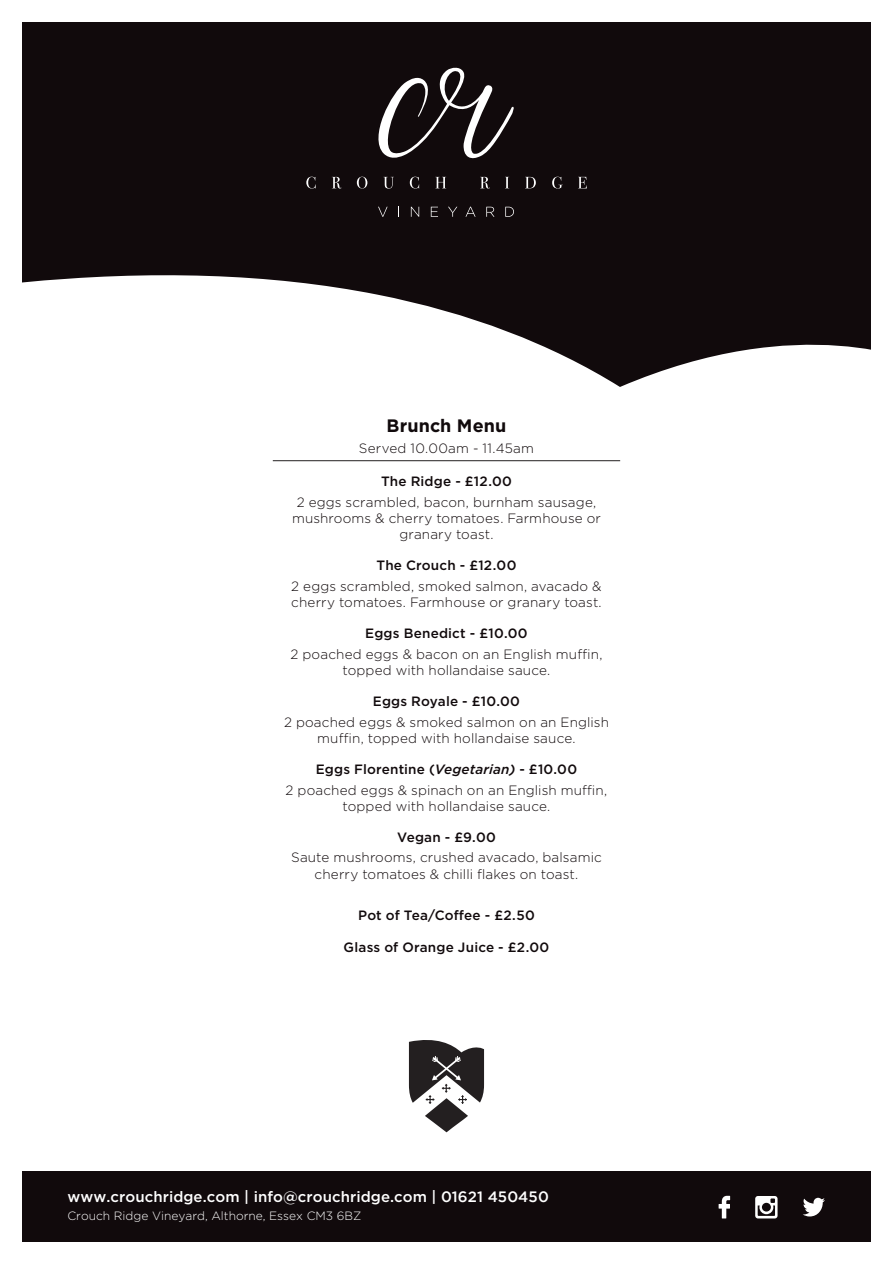
<style>
.page{position:relative;width:893px;height:1263px;background:#fff}
.page>*{position:absolute;margin:0;border:0;box-sizing:border-box;transform-origin:0 0}
.t1{font:700 18px "Gotham";letter-spacing:.005em;color:#110a0c}
.t2{font:500 15px "Gotham";letter-spacing:.005em;color:#fff}
.t3{font:300 13.5px/16.2px "Gotham";letter-spacing:.015em;color:#110a0c;text-align:center}
.t4{font:500 13.5px "Gotham";letter-spacing:.015em;color:#110a0c}
.t5{font:300 12px "Gotham";color:#fff}
.s1{font-weight:500}
.s2{font-weight:500;font-style:italic}
.s3{font-style:inherit}
</style>
<div class="page">
<svg style="left:22px;top:22px;width:849px;height:365px;fill:#110a0c"></svg>
<div style="left:21px;top:1171px;width:852px;height:71px;background:#110a0c"></div>
<svg style="left:409px;top:1040px;width:75px;height:92px"></svg>
<hr style="left:273px;top:460px;width:347px;height:1px;background:#231f20">
<div style="left:872px;top:0;width:21px;height:1263px;background:#fff"></div>
<svg style="left:368px;top:66px;width:148px;height:93px;background:#383234"></svg>
<svg style="left:306px;top:177px;width:10px;height:12px"></svg>
<svg style="left:332px;top:177px;width:9px;height:12px"></svg>
<svg style="left:357px;top:177px;width:10px;height:12px"></svg>
<svg style="left:383px;top:177px;width:11px;height:12px"></svg>
<svg style="left:410px;top:177px;width:9px;height:12px"></svg>
<svg style="left:435px;top:177px;width:11px;height:11px"></svg>
<svg style="left:480px;top:177px;width:10px;height:12px"></svg>
<svg style="left:505px;top:177px;width:4px;height:11px"></svg>
<svg style="left:525px;top:177px;width:11px;height:11px"></svg>
<svg style="left:552px;top:177px;width:11px;height:12px"></svg>
<svg style="left:578px;top:177px;width:9px;height:11px"></svg>
<svg style="left:378px;top:207px;width:10px;height:10px"></svg>
<svg style="left:411px;top:207px;width:8px;height:10px"></svg>
<svg style="left:431px;top:207px;width:7px;height:10px"></svg>
<svg style="left:448px;top:207px;width:9px;height:10px"></svg>
<svg style="left:465px;top:207px;width:11px;height:10px"></svg>
<svg style="left:486px;top:207px;width:8px;height:10px"></svg>
<svg style="left:505px;top:207px;width:9px;height:10px"></svg>
<svg style="left:755px;top:1196px;width:22px;height:22px"></svg>
<svg style="left:803px;top:1198px;width:22px;height:18px"></svg>
<svg style="left:719px;top:1196px;width:11px;height:22px"></svg>
<h1 class="t1" style="left:387px;top:414px;width:121px">Brunch Menu</h1>
<p class="t3" style="left:359px;top:440px;width:177px">Served 10.00am - 11.45am</p>
<p class="t4" style="left:381px;top:472px;width:132px">The Ridge - £12.00</p>
<p class="t3" style="left:292px;top:493px;width:310px">2 eggs scrambled, bacon, burnham sausage, mushrooms &amp; cherry tomatoes. Farmhouse or granary toast.</p>
<p class="t4" style="left:376px;top:557px;width:141px">The Crouch - £12.00</p>
<p class="t3" style="left:291px;top:577px;width:312px;text-align:left">2 eggs scrambled, smoked salmon, avacado &amp; cherry tomatoes. Farmhouse or granary toast.</p>
<p class="t4" style="left:365px;top:624px;width:164px">Eggs Benedict - £10.00</p>
<p class="t3" style="left:290px;top:645px;width:313px">2 poached eggs &amp; bacon on an English muffin, topped with hollandaise sauce.</p>
<p class="t4" style="left:373px;top:692px;width:149px">Eggs Royale - £10.00</p>
<p class="t3" style="left:284px;top:713px;width:326px">2 poached eggs &amp; smoked salmon on an English muffin, topped with hollandaise sauce.</p>
<p class="t3" style="left:286px;top:759px;width:323px;line-height:20.5px"><span class="s1">Eggs Florentine (</span><span class="s2">Vegetarian)</span> <span class="s1">- £10.00<br></span>2 poached eggs &amp; spinach on an English muffin,</p>
<p class="t3" style="left:343px;top:797px;width:209px">topped with hollandaise sauce.</p>
<p class="t4" style="left:397px;top:828px;width:100px">Vegan - £9.00</p>
<p class="t3" style="left:291px;top:849px;width:312px;line-height:16.8px">Saute mushrooms, crushed avacado, balsamic cherry tomatoes &amp; chilli flakes on toast.</p>
<p class="t4" style="left:358px;top:907px;width:178px">Pot of Tea/Coffee - £2.50</p>
<p class="t4" style="left:344px;top:938px;width:207px">Glass of Orange Juice - £2.00</p>
<p class="t2" style="left:67px;top:1187px;width:483px">www.crouchridge.com | info@crouchridge.com | <span class="s3">01621 450450</span></p>
<p class="t5" style="left:67px;top:1208px;width:296px">Crouch Ridge Vineyard, Althorne, Essex CM3 6BZ</p>
</div>
